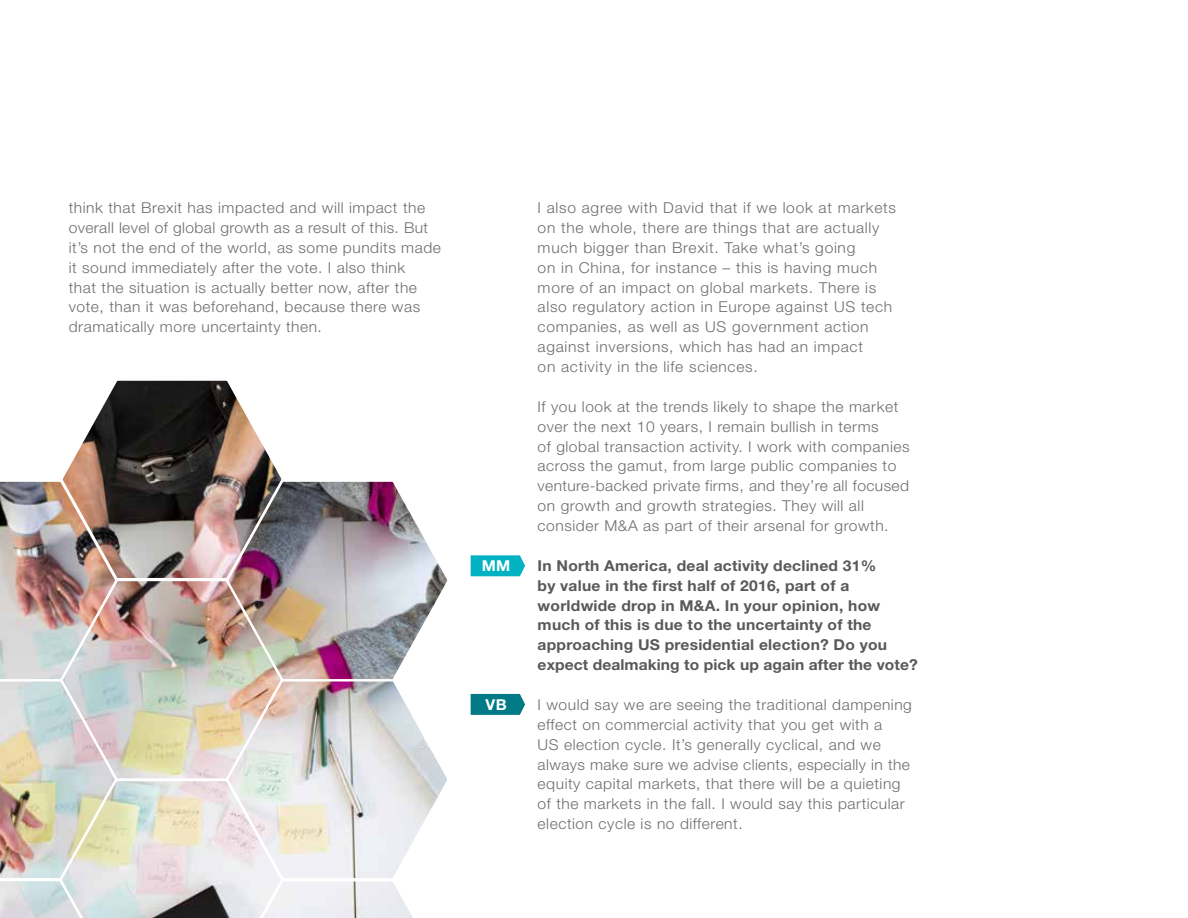
<style>
.page{position:relative;width:1188px;height:918px;background:#fff}
.page>*{position:absolute;margin:0;border:0;box-sizing:border-box;transform-origin:0 0}
.t1{font:300 15px/19.8px "Helvetica Neue LT Std";letter-spacing:.035em;color:#6d6e71;scale:1.04 1}
.t2{font:700 15px/19.8px "Helvetica Neue LT Std";letter-spacing:.015em;color:#58595b;scale:1.04 1}
.t3{font:700 15px "Helvetica Neue LT Std";color:#fff;scale:1.04 1}
</style>
<div class="page">
<svg style="left:471px;top:694px;width:54px;height:21px"></svg>
<svg style="left:471px;top:555px;width:54px;height:21px"></svg>
<svg style="left:64px;top:380px;width:217px;height:97px"></svg>
<img style="left:0;top:477px;width:448px;height:441px">
<p class="t1" style="left:69px;top:197px;width:359px">think that Brexit has impacted and will impact the overall level of global growth as a result of this. But it’s not the end of the world, as some pundits made it sound immediately after the vote. I also think<br>that the situation is actually better now, after the vote, than it was beforehand, because there was dramatically more uncertainty then.</p>
<p class="t1" style="left:538px;top:197px;width:346px">I also agree with David that if we look at markets on the whole, there are things that are actually much bigger than Brexit. Take what’s going<br>on in China, for instance – this is having much more of an impact on global markets. There is also regulatory action in Europe against US tech companies, as well as US government action against inversions, which has had an impact<br>on activity in the life sciences.</p>
<p class="t1" style="left:538px;top:396px;width:359px">If you look at the trends likely to shape the market over the next 10 years, I remain bullish in terms<br>of global transaction activity. I work with companies across the gamut, from large public companies to venture-backed private firms, and they’re all focused on growth and growth strategies. They will all consider M&amp;A as part of their arsenal for growth.</p>
<p class="t2" style="left:538px;top:555px;width:367px">In North America, deal activity declined 31%<br>by value in the first half of 2016, part of a worldwide drop in M&amp;A. In your opinion, how much of this is due to the uncertainty of the approaching US presidential election? Do you expect dealmaking to pick up again after the vote?</p>
<p class="t1" style="left:538px;top:694px;width:361px">I would say we are seeing the traditional dampening effect on commercial activity that you get with a<br>US election cycle. It’s generally cyclical, and we always make sure we advise clients, especially in the equity capital markets, that there will be a quieting of the markets in the fall. I would say this particular election cycle is no different.</p>
<p class="t3" style="left:482px;top:557px;width:29px">MM</p>
<p class="t3" style="left:486px;top:695px;width:22px">VB</p>
</div>
